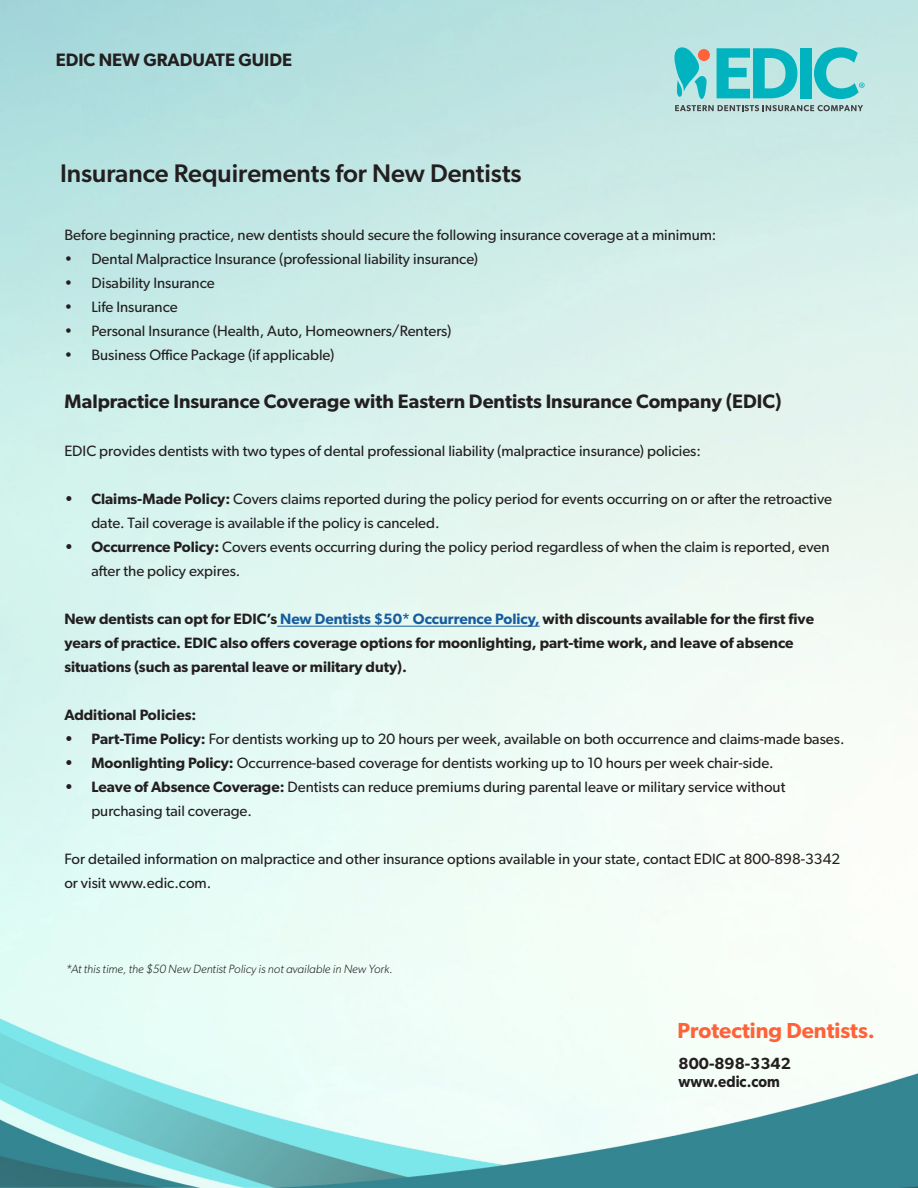
<style>
.page{position:relative;width:918px;height:1188px;background:#fff}
.page>*{position:absolute;margin:0;border:0;box-sizing:border-box;transform-origin:0 0}
.t1{font:500 25.5px "Gibson";color:#231f20}
.t2{font:600 21.75px "Gibson";color:#ff6238}
.t3{font:600 19.5px "Gibson";color:#231f20}
.t4{font:600 18px "Gibson";color:#231f20}
.t5{font:600 16.2px "Gibson";color:#231f20}
.t6{font:600 16.2px "Gibson";color:#231f20;scale:.9 1}
.t7{font:15px/24px "Gibson";color:#231f20}
.t8{font:600 15px/24px "Gibson";color:#231f20}
.t9{font:italic 300 12px "Gibson";color:#231f20}
.s1{font-weight:600}
.s2{color:#175d9e}
</style>
<div class="page">
<img style="left:1px;top:0;width:917px;height:1187px">
<hr style="left:277px;top:626px;width:263px;height:1px;background:#175d9e">
<svg style="left:673px;top:45px;width:192px;height:66px;background:#6cc9cd"></svg>
<div style="left:698px;top:49px;width:12px;height:12px;background:#ff6238;border-radius:50%"></div>
<p class="t4" style="left:56px;top:49px;width:238px">EDIC NEW GRADUATE GUIDE</p>
<p class="t1" style="left:60px;top:158px;width:463px">Insurance Requirements for New Dentists</p>
<p class="t7" style="left:64px;top:223px;width:654px">Before beginning practice, new dentists should secure the following insurance coverage at a minimum:</p>
<p class="t7" style="left:64px;top:247px;width:415px">• Dental Malpractice Insurance (professional liability insurance)</p>
<p class="t7" style="left:64px;top:271px;width:152px">• Disability Insurance</p>
<p class="t7" style="left:64px;top:295px;width:115px">• Life Insurance</p>
<p class="t7" style="left:64px;top:319px;width:388px">• Personal Insurance (Health, Auto, Homeowners/Renters)</p>
<p class="t7" style="left:64px;top:343px;width:271px">• Business Office Package (if applicable)</p>
<p class="t3" style="left:64px;top:390px;width:719px">Malpractice Insurance Coverage with Eastern Dentists Insurance Company (EDIC)</p>
<p class="t7" style="left:64px;top:439px;width:638px">EDIC provides dentists with two types of dental professional liability (malpractice insurance) policies:</p>
<p class="t7" style="left:91px;top:487px;width:742px;text-indent:-27px"><span class="s1">• Claims-Made Policy:</span> Covers claims reported during the policy period for events occurring on or after the retroactive date. Tail coverage is available if the policy is canceled.</p>
<p class="t7" style="left:91px;top:535px;width:740px;text-indent:-27px"><span class="s1">• Occurrence Policy:</span> Covers events occurring during the policy period regardless of when the claim is reported, even after the policy expires.</p>
<p class="t8" style="left:64px;top:607px;width:751px">New dentists can opt for EDIC’s <span class="s2">New Dentists $50* Occurrence Policy,</span> with discounts available for the first five years of practice. EDIC also offers coverage options for moonlighting, part-time work, and leave of absence</p>
<p class="t8" style="left:64px;top:655px;width:344px">situations (such as parental leave or military duty).</p>
<p class="t8" style="left:64px;top:703px;width:134px">Additional Policies:</p>
<p class="t7" style="left:64px;top:727px;width:782px"><span class="s1">• Part-Time Policy:</span> For dentists working up to 20 hours per week, available on both occurrence and claims-made bases.</p>
<p class="t7" style="left:64px;top:751px;width:711px"><span class="s1">• Moonlighting Policy:</span> Occurrence-based coverage for dentists working up to 10 hours per week chair-side.</p>
<p class="t7" style="left:91px;top:775px;width:695px;text-indent:-27px"><span class="s1">• Leave of Absence Coverage:</span> Dentists can reduce premiums during parental leave or military service without purchasing tail coverage.</p>
<p class="t7" style="left:64px;top:847px;width:777px">For detailed information on malpractice and other insurance options available in your state, contact EDIC at 800-898-3342 or visit www.edic.com.</p>
<p class="t9" style="left:66px;top:962px;width:328px">*At this time, the $50 New Dentist Policy is not available in New York.</p>
<p class="t2" style="left:678px;top:1018px;width:199px">Protecting Dentists.</p>
<p class="t5" style="left:679px;top:1054px;width:114px">800-898-3342</p>
<p class="t6" style="left:679px;top:1072px;width:114px">www.edic.com</p>
</div>
